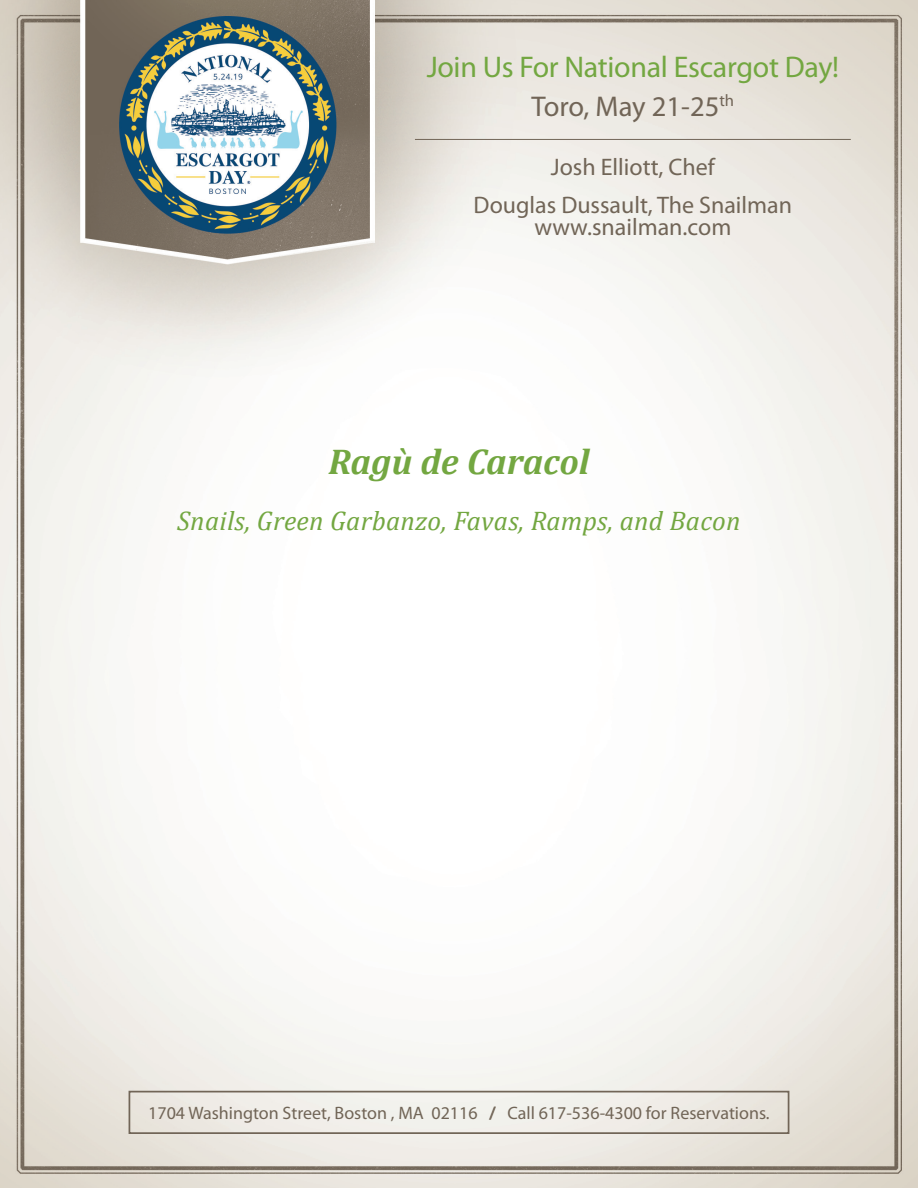
<style>
.page{position:relative;width:918px;height:1188px;background:#fff}
.page>*{position:absolute;margin:0;border:0;box-sizing:border-box;transform-origin:0 0}
.Dish_Description{font:italic 700 36px "Cambria";color:#73a741}
.Dish_Description-2{font:30px "Myriad Pro";letter-spacing:-.01em;color:#73a741}
.Dish_Description-3{font:28.65px "Myriad Pro";color:#716557}
.Dish_Description-4{font:italic 27px "Cambria";letter-spacing:.01em;color:#73a741}
.Dish_Description-5{font:24px "Myriad Pro";color:#716557}
.t1{font:18px "Myriad Pro";color:#716557}
</style>
<div class="page">
<img style="left:0;top:0;width:918px;height:1188px">
<div style="left:129px;top:1091px;width:660px;height:43px;border:2px solid #716557"></div>
<hr style="left:415px;top:139px;width:436px;height:1px;background:#716557">
<p class="Dish_Description-2" style="left:427px;top:48px;width:414px">Join Us For National Escargot Day!</p>
<p class="Dish_Description-3" style="left:532px;top:88px;width:204px">Toro, May 21-25<sup>th</sup></p>
<p class="Dish_Description-5" style="left:551px;top:152px;width:166px">Josh Elliott, Chef</p>
<p class="Dish_Description-5" style="left:474px;top:190px;width:320px">Douglas Dussault, The Snailman</p>
<p class="Dish_Description-5" style="left:534px;top:212px;width:198px">www.snailman.com</p>
<p class="Dish_Description" style="left:328px;top:436px;width:263px">Ragù de Caracol</p>
<p class="Dish_Description-4" style="left:177px;top:502px;width:565px">Snails, Green Garbanzo, Favas, Ramps, and Bacon</p>
<p class="t1" style="left:148px;top:1102px;width:623px">1704 Washington Street, Boston , MA 02116 / Call 617-536-4300 for Reservations.</p>
</div>
